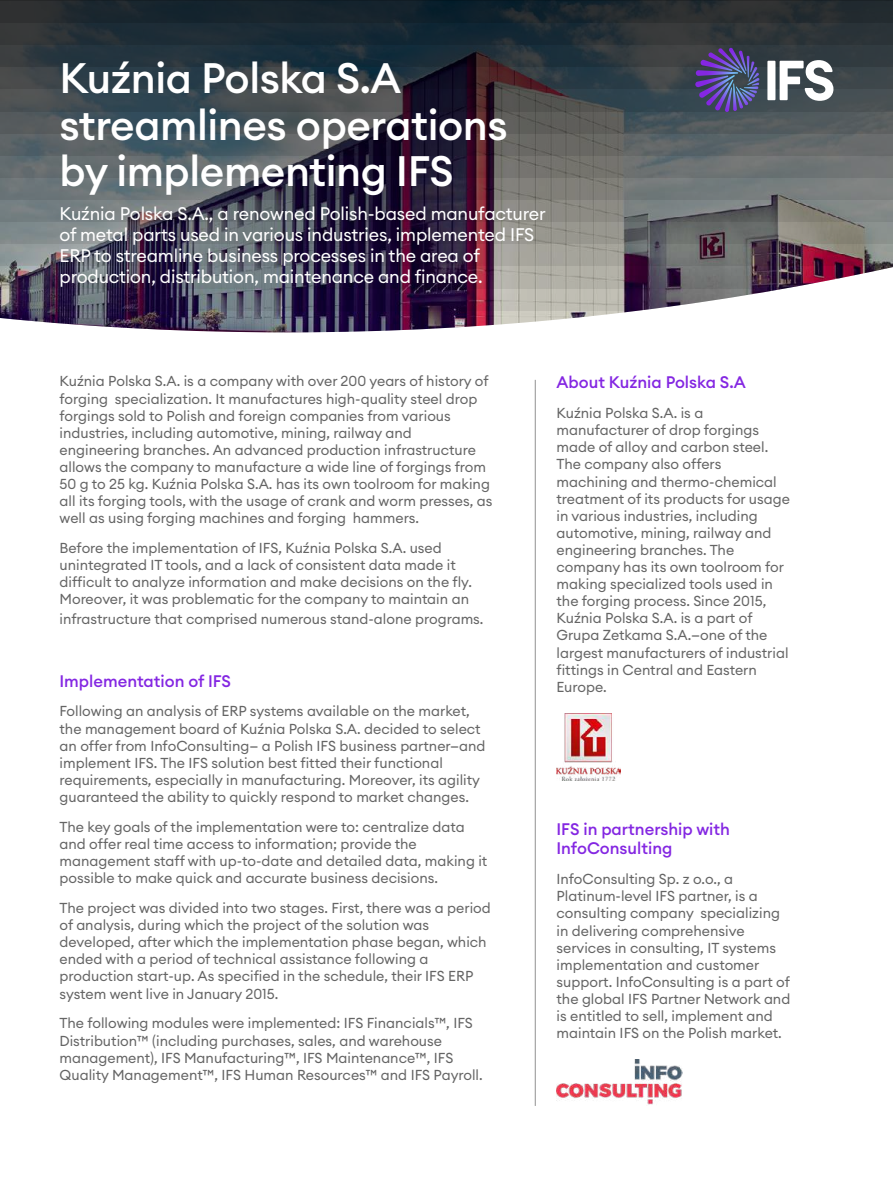
<style>
.page{position:relative;width:893px;height:1191px;background:#fff}
.page>*{position:absolute;margin:0;border:0;box-sizing:border-box;transform-origin:0 0}
.t1{font:500 42px/46.2px "Euclid Circular A";letter-spacing:-.01em;color:#fff}
.t2{font:18px/21px "Euclid Circular A";letter-spacing:-.01em;color:#fff}
.t3{font:500 16.5px/19.8px "Euclid Circular A";color:#8427e2}
.t4{font:14.25px/17.1px "Euclid Circular A";color:#656565}
</style>
<div class="page">
<img style="left:0;top:0;width:893px;height:332px">
<svg style="left:767px;top:60px;width:66px;height:41px"></svg>
<svg style="left:695px;top:48px;width:65px;height:63px;background:#514982"></svg>
<hr style="left:535px;top:380px;width:1px;height:726px;background:#919191">
<img style="left:556px;top:713px;width:65px;height:67px">
<img style="left:556px;top:1059px;width:126px;height:46px">
<h1 class="t1" style="left:60px;top:55px;width:450px">Kuźnia Polska S.A streamlines operations by implementing IFS</h1>
<p class="t2" style="left:60px;top:202px;width:488px">Kuźnia Polska S.A., a renowned Polish-based manufacturer of metal parts used in various industries, implemented IFS ERP to streamline business processes in the area of production, distribution, maintenance and finance.</p>
<p class="t4" style="left:60px;top:373px;width:434px">Kuźnia Polska S.A. is a company with over 200 years of history of forging specialization. It manufactures high-quality steel drop forgings sold to Polish and foreign companies from various industries, including automotive, mining, railway and engineering branches. An advanced production infrastructure allows the company to manufacture a wide line of forgings from 50 g to 25 kg. Kuźnia Polska S.A. has its own toolroom for making all its forging tools, with the usage of crank and worm presses, as well as using forging machines and forging hammers.</p>
<p class="t4" style="left:60px;top:539px;width:414px">Before the implementation of IFS, Kuźnia Polska S.A. used unintegrated IT tools, and a lack of consistent data made it difficult to analyze information and make decisions on the fly.<br>Moreover, it was problematic for the company to maintain an</p>
<p class="t4" style="left:60px;top:610px;width:425px">infrastructure that comprised numerous stand-alone programs.</p>
<p class="t3" style="left:60px;top:671px;width:173px">Implementation of IFS</p>
<p class="t4" style="left:60px;top:702px;width:428px">Following an analysis of ERP systems available on the market, the management board of Kuźnia Polska S.A. decided to select an offer from InfoConsulting— a Polish IFS business partner—and implement IFS. The IFS solution best fitted their functional requirements, especially in manufacturing. Moreover, its agility guaranteed the ability to quickly respond to market changes.</p>
<p class="t4" style="left:60px;top:818px;width:429px">The key goals of the implementation were to: centralize data and offer real time access to information; provide the management staff with up-to-date and detailed data, making it possible to make quick and accurate business decisions.</p>
<p class="t4" style="left:60px;top:899px;width:433px">The project was divided into two stages. First, there was a period of analysis, during which the project of the solution was developed, after which the implementation phase began, which ended with a period of technical assistance following a production start-up. As specified in the schedule, their IFS ERP system went live in January 2015.</p>
<p class="t4" style="left:60px;top:1014px;width:425px">The following modules were implemented: IFS Financials™, IFS Distribution™ (including purchases, sales, and warehouse management), IFS Manufacturing™, IFS Maintenance™, IFS Quality Management™, IFS Human Resources™ and IFS Payroll.</p>
<p class="t3" style="left:556px;top:372px;width:191px">About Kuźnia Polska S.A</p>
<p class="t4" style="left:556px;top:404px;width:235px">Kuźnia Polska S.A. is a manufacturer of drop forgings made of alloy and carbon steel.<br>The company also offers machining and thermo-chemical treatment of its products for usage in various industries, including automotive, mining, railway and engineering branches. The company has its own toolroom for making specialized tools used in the forging process. Since 2015,<br>Kuźnia Polska S.A. is a part of<br>Grupa Zetkama S.A.—one of the largest manufacturers of industrial fittings in Central and Eastern<br>Europe.</p>
<p class="t3" style="left:556px;top:818px;width:175px">IFS in partnership with<br>InfoConsulting</p>
<p class="t4" style="left:556px;top:870px;width:235px">InfoConsulting Sp. z o.o., a<br>Platinum-level IFS partner, is a consulting company specializing in delivering comprehensive services in consulting, IT systems implementation and customer support. InfoConsulting is a part of the global IFS Partner Network and is entitled to sell, implement and maintain IFS on the Polish market.</p>
</div>
